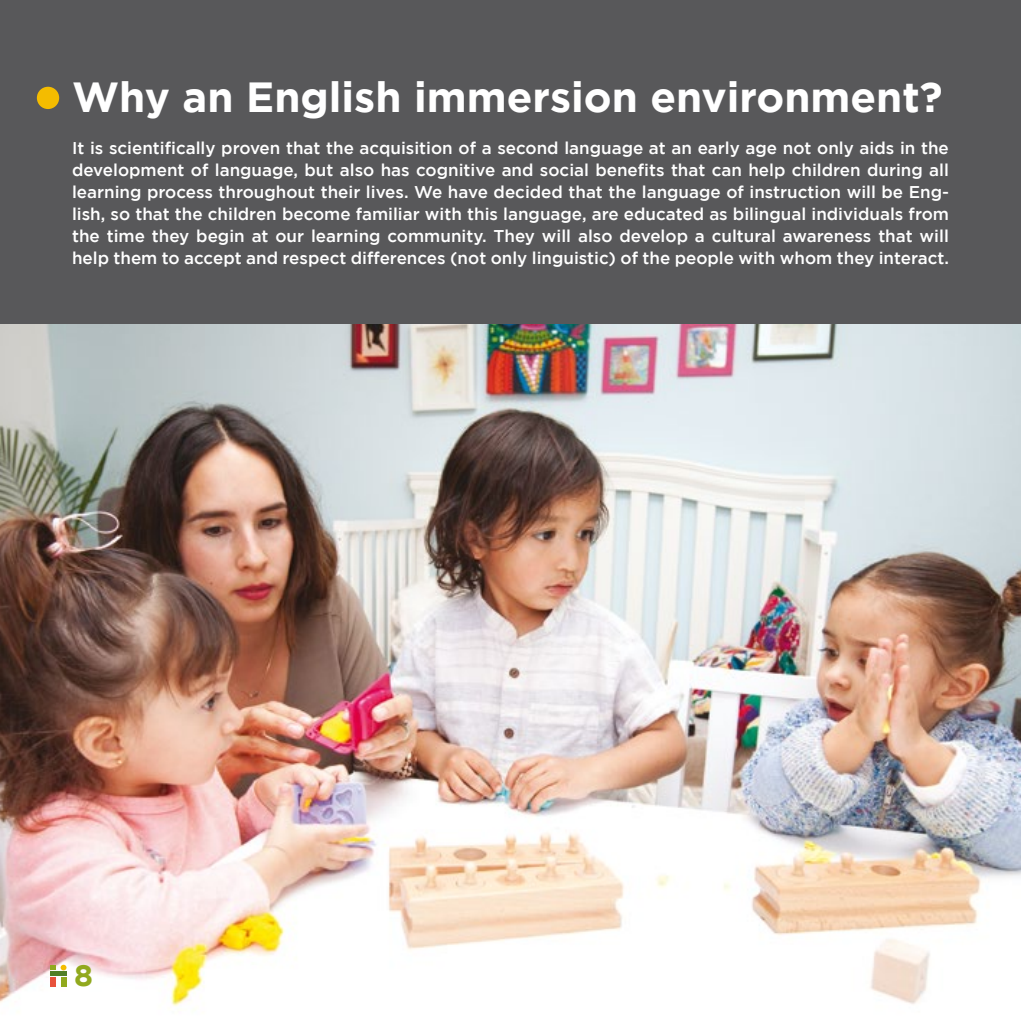
<style>
.page{position:relative;width:1021px;height:1021px;background:#fff}
.page>*{position:absolute;margin:0;border:0;box-sizing:border-box;transform-origin:0 0}
.t1{font:700 42px "Gotham";color:#fff}
.t2{font:700 30px "Gotham";color:#91a91e}
.t3{font:500 17px/22px "Gotham";color:#fff;text-align:justify}
</style>
<div class="page">
<hr style="left:1020px;top:686px;width:1px;height:334px;background:#91a91e">
<div style="left:0;top:0;width:1020px;height:325px;background:#58585a"></div>
<img style="left:0;top:325px;width:1020px;height:681px">
<div style="left:37px;top:87px;width:22px;height:22px;background:#f4bc00;border-radius:50%"></div>
<svg style="left:50px;top:965px;width:5px;height:5px"></svg>
<div style="left:50px;top:971px;width:16px;height:5px;background:#517f27"></div>
<div style="left:61px;top:977px;width:5px;height:10px;background:#91a91e"></div>
<svg style="left:61px;top:964px;width:5px;height:6px"></svg>
<div style="left:50px;top:977px;width:5px;height:10px;background:#e8523c"></div>
<h1 class="t1" style="left:72px;top:73px;width:872px">Why an English immersion environment?</h1>
<p class="t3" style="left:72px;top:136px;width:878px">It is scientifically proven that the acquisition of a second language at an early age not only aids in the development of language, but also has cognitive and social benefits that can help children during all learning process throughout their lives. We have decided that the language of instruction will be Eng&shy;lish, so that the children become familiar with this language, are educated as bilingual individuals from the time they begin at our learning community. They will also develop a cultural awareness that will help them to accept and respect differences (not only linguistic) of the people with whom they interact.</p>
<h2 class="t2" style="left:74px;top:958px;width:30px">10</h2>
<h2 class="t2" style="left:74px;top:958px;width:20px">8</h2>
</div>
